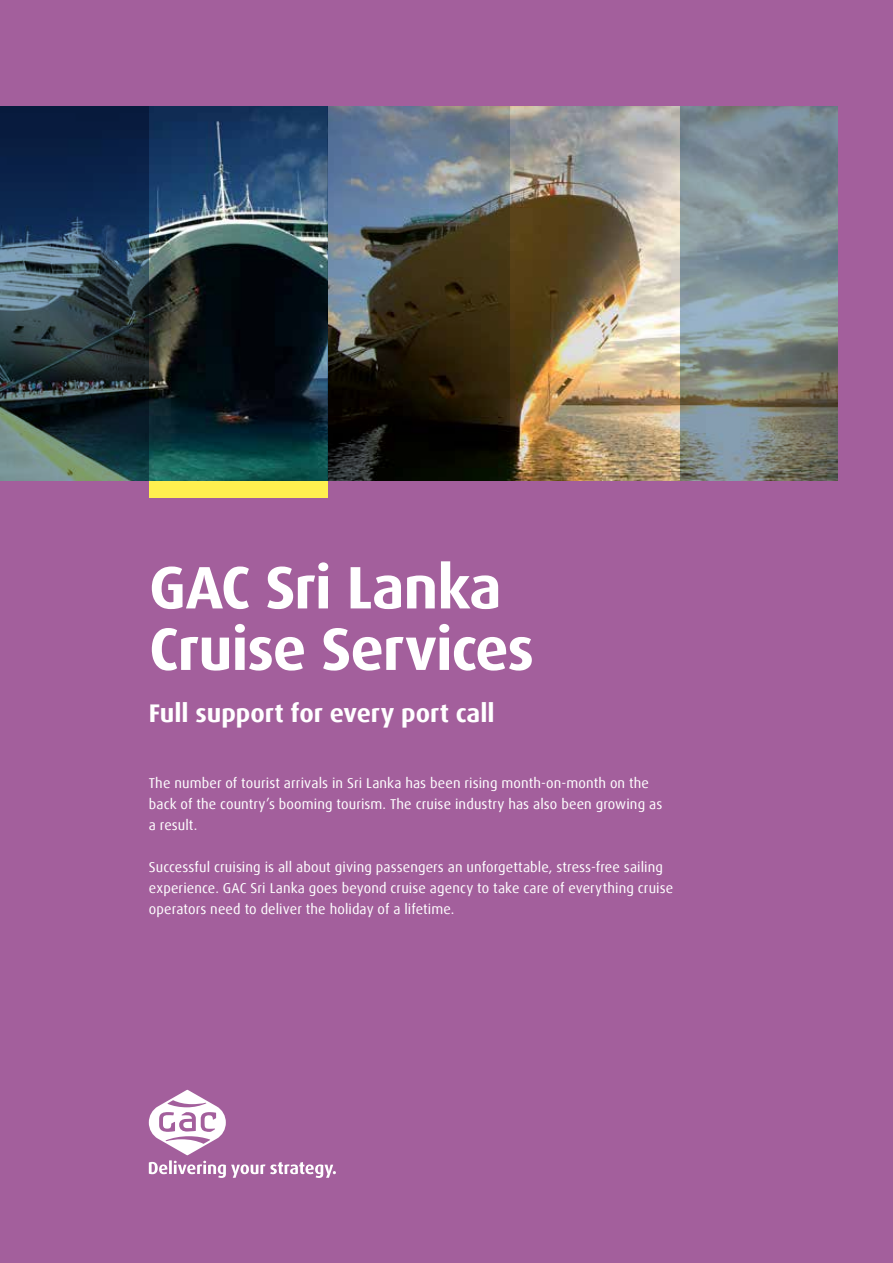
<style>
.page{position:relative;width:893px;height:1263px;background:#a35f9c}
.page>*{position:absolute;margin:0;border:0;box-sizing:border-box;transform-origin:0 0}
.t1{font:700 60px/61.5px "Dax Offc";letter-spacing:-.02em;color:#fff}
.t2{font:700 25.5px "Dax Offc";color:#fff}
.t3{font:14.25px/21px "Dax Offc";letter-spacing:.01em;color:#fff}
</style>
<div class="page">
<div style="left:149px;top:480px;width:178px;height:17px;background:#fff04f"></div>
<img style="left:510px;top:106px;width:170px;height:374px">
<img style="left:149px;top:106px;width:178px;height:374px">
<svg style="left:149px;top:1090px;width:187px;height:88px"></svg>
<svg style="left:0;top:106px;width:149px;height:374px;background:#273c4d"></svg>
<svg style="left:680px;top:106px;width:158px;height:374px;background:#7e8c8f"></svg>
<svg style="left:327px;top:106px;width:183px;height:374px;background:#414543"></svg>
<h1 class="t1" style="left:149px;top:557px;width:386px">GAC Sri Lanka<br>Cruise Services</h1>
<h2 class="t2" style="left:149px;top:697px;width:347px">Full support for every port call</h2>
<p class="t3" style="left:149px;top:773px;width:515px">The number of tourist arrivals in Sri Lanka has been rising month-on-month on the back of the country’s booming tourism. The cruise industry has also been growing as a result.</p>
<p class="t3" style="left:149px;top:857px;width:526px">Successful cruising is all about giving passengers an unforgettable, stress-free sailing experience. GAC Sri Lanka goes beyond cruise agency to take care of everything cruise operators need to deliver the holiday of a lifetime.</p>
</div>
